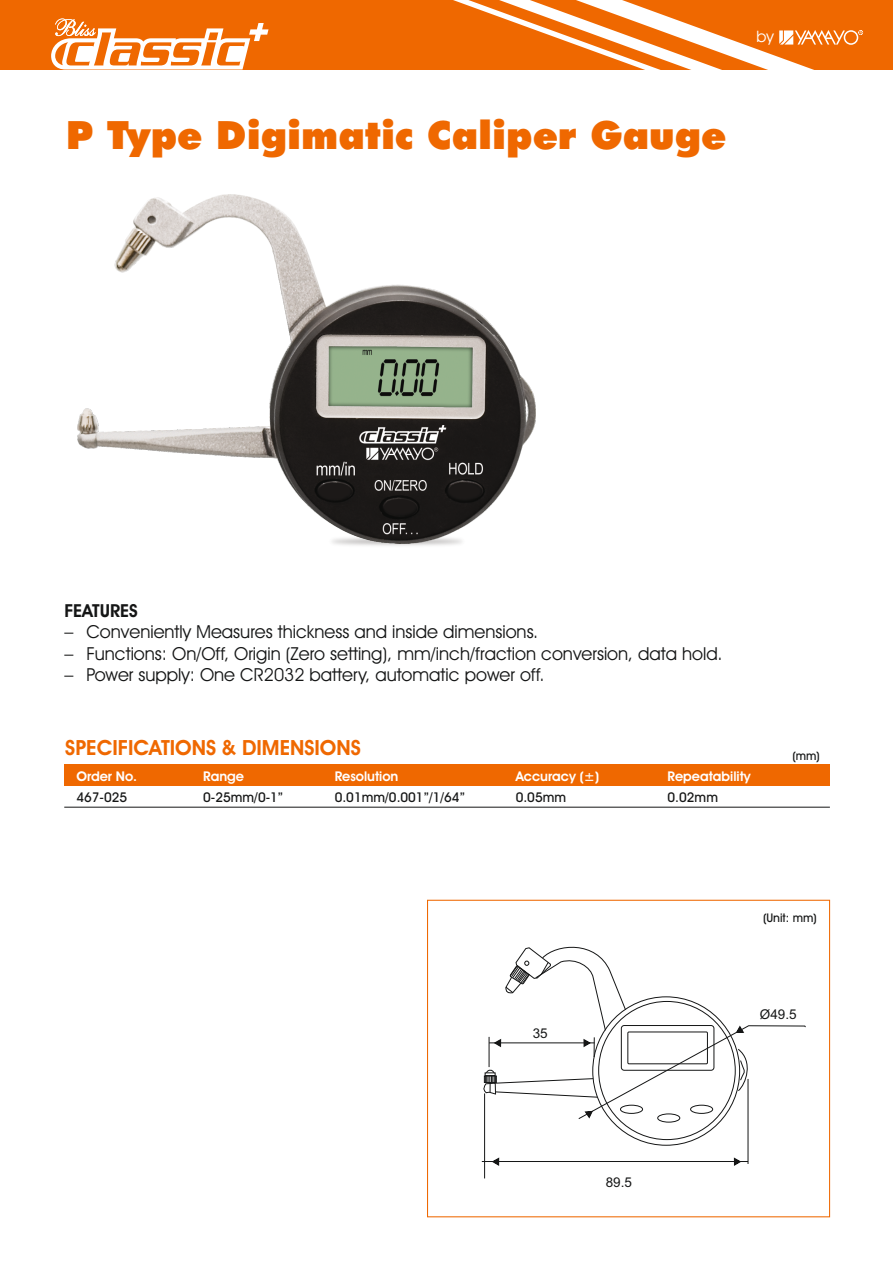
<style>
.page{position:relative;width:893px;height:1263px;background:#fff}
.page>*{position:absolute;margin:0;border:0;box-sizing:border-box;transform-origin:0 0}
.t1{font:900 39px "Futura BT";color:#ef6800}
.t2{font:600 21px "Avant Garde IT Cby BT";color:#ef6800}
.t3{font:18px "Avant Garde IT Cby BT";color:#151616}
.t4{font:600 18px "Avant Garde IT Cby BT";color:#151616}
.t5{font:15.75px "Avant Garde IT Cby BT";color:#fff}
.t6{font:500 13.5px "Avant Garde IT Cby BT";color:#151616}
.t7{font:600 13.5px "Avant Garde IT Cby BT";color:#fff}
.t8{font:13.5px "Arial";color:#151616}
.t9{font:500 12px "Avant Garde IT Cby BT";color:#151616}
</style>
<div class="page">
<div style="left:0;top:0;width:893px;height:69px;background:#ef6800"></div>
<svg style="left:453px;top:0;width:411px;height:69px"></svg>
<svg style="left:51px;top:18px;width:217px;height:52px"></svg>
<div style="left:64px;top:765px;width:766px;height:21px;background:#ef6800"></div>
<hr style="left:64px;top:807px;width:766px;height:1px;background:#151616">
<div style="left:427px;top:900px;width:403px;height:317px;border:1px solid #ef6800"></div>
<div style="left:657px;top:1113px;width:23px;height:9px;border:1px solid #151616;border-radius:50%"></div>
<hr style="left:748px;top:1079px;width:1px;height:85px;background:#151616">
<hr style="left:484px;top:1093px;width:1px;height:85px;background:#151616">
<hr style="left:482px;top:1161px;width:266px;height:1px;background:#151616">
<svg style="left:483px;top:946px;width:323px;height:174px"></svg>
<svg style="left:492px;top:1157px;width:7px;height:9px"></svg>
<svg style="left:734px;top:1157px;width:7px;height:9px"></svg>
<img style="left:333px;top:543px;width:128px;height:3px">
<img style="left:77px;top:194px;width:458px;height:349px">
<h1 class="t1" style="left:66px;top:119px;width:662px">P Type Digimatic Caliper Gauge</h1>
<p class="t5" style="left:756px;top:30px;width:19px">by</p>
<p class="t4" style="left:64px;top:603px;width:75px">FEATURES</p>
<p class="t3" style="left:64px;top:625px;width:475px">– Conveniently Measures thickness and inside dimensions.</p>
<p class="t3" style="left:64px;top:646px;width:660px">– Functions: On/Off, Origin (Zero setting), mm/inch/fraction conversion, data hold.</p>
<p class="t3" style="left:64px;top:668px;width:482px">– Power supply: One CR2032 battery, automatic power off.</p>
<p class="t2" style="left:65px;top:739px;width:297px">SPECIFICATIONS &amp; DIMENSIONS</p>
<p class="t7" style="left:76px;top:770px;width:62px">Order No.</p>
<p class="t7" style="left:203px;top:770px;width:42px">Range</p>
<p class="t7" style="left:335px;top:770px;width:65px">Resolution</p>
<p class="t7" style="left:516px;top:770px;width:85px">Accuracy (±)</p>
<p class="t7" style="left:668px;top:770px;width:85px">Repeatability</p>
<p class="t6" style="left:76px;top:792px;width:52px">467-025</p>
<p class="t6" style="left:203px;top:792px;width:82px">0-25mm/0-1”</p>
<p class="t6" style="left:335px;top:792px;width:132px">0.01mm/0.001”/1/64”</p>
<p class="t6" style="left:516px;top:792px;width:52px">0.05mm</p>
<p class="t6" style="left:668px;top:792px;width:52px">0.02mm</p>
<p class="t9" style="left:792px;top:751px;width:29px">(mm)</p>
<p class="t9" style="left:763px;top:912px;width:55px">(Unit: mm)</p>
<p class="t8" style="left:533px;top:1028px;width:17px">35</p>
<p class="t8" style="left:606px;top:1177px;width:28px">89.5</p>
<p class="t8" style="left:760px;top:1009px;width:38px">Ø49.5</p>
</div>
